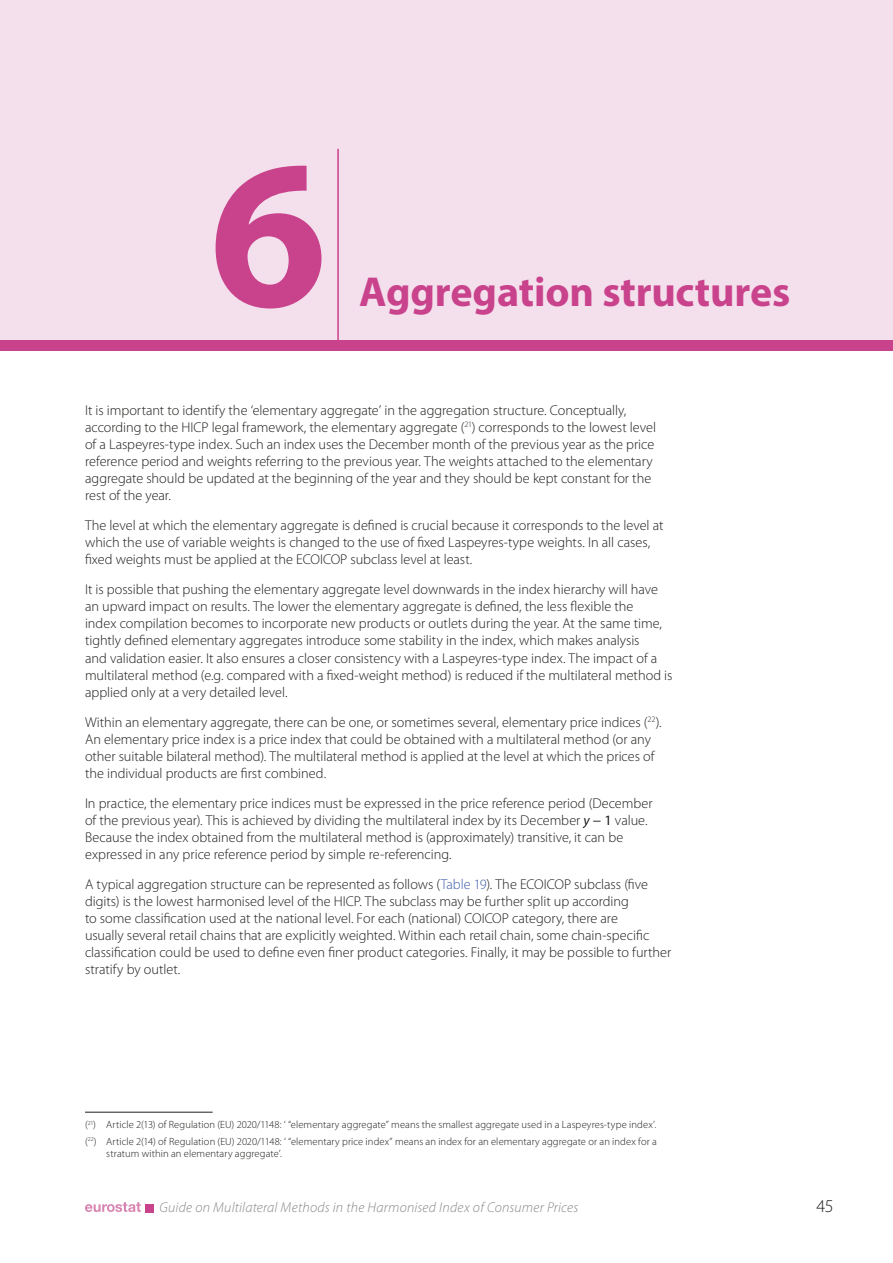
<style>
.page{position:relative;width:893px;height:1263px;background:#fff}
.page>*{position:absolute;margin:0;border:0;box-sizing:border-box;transform-origin:0 0}
.Chapter{font:700 213px "Myriad Pro";color:#c9428c}
.Chapter_title{font:700 42px "Myriad Pro";letter-spacing:-.005em;color:#c9428c}
.t1{font:300 18px "Myriad Pro";color:#1d1d1b}
.body{font:300 14.25px/17.1px "Myriad Pro";color:#1d1d1b}
.t2{font:italic 300 14.25px "Myriad Pro";letter-spacing:.015em;color:#878787}
.Footnote{font:300 10.5px/12px "Myriad Pro";letter-spacing:.01em;color:#1d1d1b}
.s1{font-weight:400;font-style:italic}
.s2{font-weight:400}
.s3{color:#3a5ba7}
</style>
<div class="page">
<svg style="left:85px;top:1202px;width:56px;height:10px"></svg>
<div style="left:145px;top:1204px;width:9px;height:8px;background:#c9428c"></div>
<div style="left:0;top:0;width:893px;height:340px;background:#f4dfec"></div>
<div style="left:0;top:340px;width:893px;height:11px;background:#c9428c"></div>
<hr style="left:337px;top:149px;width:2px;height:196px;background:#c9428c">
<hr style="left:85px;top:1112px;width:128px;height:1px;background:#1d1d1b">
<p class="Chapter" style="left:209px;top:95px;width:120px">6</p>
<p class="Chapter_title" style="left:359px;top:265px;width:433px">Aggregation structures</p>
<p class="body" style="left:85px;top:402px;width:572px">It is important to identify the ‘elementary aggregate’ in the aggregation structure. Conceptually, according to the HICP legal framework, the elementary aggregate (<sup>21</sup>) corresponds to the lowest level of a Laspeyres-type index. Such an index uses the December month of the previous year as the price reference period and weights referring to the previous year. The weights attached to the elementary aggregate should be updated at the beginning of the year and they should be kept constant for the rest of the year.</p>
<p class="body" style="left:85px;top:517px;width:580px">The level at which the elementary aggregate is defined is crucial because it corresponds to the level at which the use of variable weights is changed to the use of fixed Laspeyres-type weights. In all cases, fixed weights must be applied at the ECOICOP subclass level at least.</p>
<p class="body" style="left:85px;top:581px;width:589px">It is possible that pushing the elementary aggregate level downwards in the index hierarchy will have an upward impact on results. The lower the elementary aggregate is defined, the less flexible the<br>index compilation becomes to incorporate new products or outlets during the year. At the same time, tightly defined elementary aggregates introduce some stability in the index, which makes analysis<br>and validation easier. It also ensures a closer consistency with a Laspeyres-type index. The impact of a multilateral method (e.g. compared with a fixed-weight method) is reduced if the multilateral method is applied only at a very detailed level.</p>
<p class="body" style="left:85px;top:713px;width:578px">Within an elementary aggregate, there can be one, or sometimes several, elementary price indices (<sup>22</sup>).<br>An elementary price index is a price index that could be obtained with a multilateral method (or any other suitable bilateral method). The multilateral method is applied at the level at which the prices of the individual products are first combined.</p>
<p class="body" style="left:85px;top:795px;width:569px">In practice, the elementary price indices must be expressed in the price reference period (December of the previous year). This is achieved by dividing the multilateral index by its December <span class="s1">y</span> <span class="s2">− 1</span> value.<br>Because the index obtained from the multilateral method is (approximately) transitive, it can be expressed in any price reference period by simple re-referencing.</p>
<p class="body" style="left:85px;top:876px;width:588px">A typical aggregation structure can be represented as follows (<span class="s3">Table 19</span>). The ECOICOP subclass (five digits) is the lowest harmonised level of the HICP. The subclass may be further split up according<br>to some classification used at the national level. For each (national) COICOP category, there are<br>usually several retail chains that are explicitly weighted. Within each retail chain, some chain-specific classification could be used to define even finer product categories. Finally, it may be possible to further stratify by outlet.</p>
<p class="Footnote" style="left:85px;top:1119px;width:573px">(<sup>21</sup>) Article 2(13) of Regulation (EU) 2020/1148: ‘ “elementary aggregate” means the smallest aggregate used in a Laspeyres-type index’.</p>
<p class="Footnote" style="left:106px;top:1135px;width:552px;text-indent:-21px">(<sup>22</sup>) Article 2(14) of Regulation (EU) 2020/1148: ‘ “elementary price index” means an index for an elementary aggregate or an index for a stratum within an elementary aggregate’.</p>
<p class="t2" style="left:159px;top:1200px;width:420px">Guide on Multilateral Methods in the Harmonised Index of Consumer Prices</p>
<p class="t1" style="left:816px;top:1196px;width:19px">45</p>
</div>
